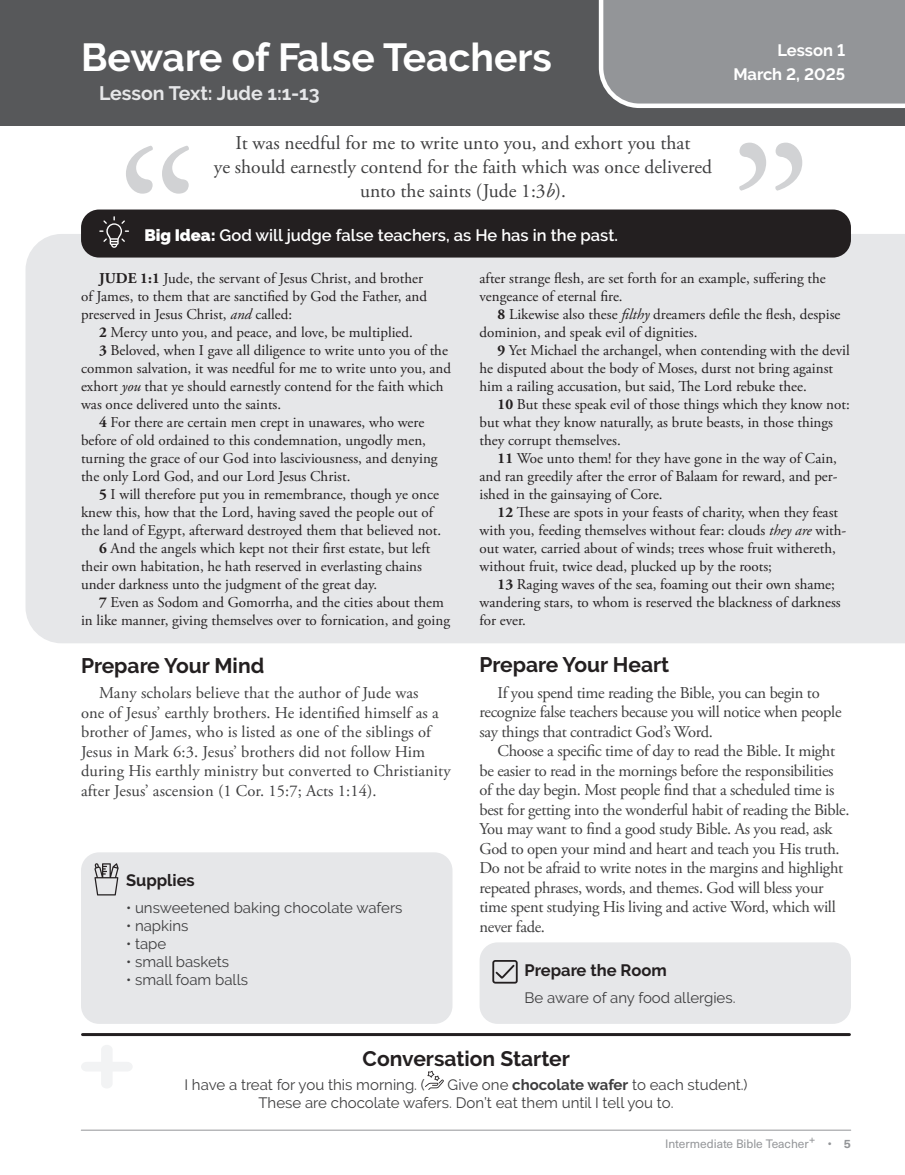
<style>
.page{position:relative;width:905px;height:1175px;background:#fff}
.page>*{position:absolute;margin:0;border:0;box-sizing:border-box;transform-origin:0 0}
.t1{font:700 39px "Raleway";color:#fff}
.t2{font:700 21px "Raleway";color:#231f20}
.t3{font:19.5px/24px "Adobe Garamond Pro";color:#3e3e3f;text-align:center}
.t4{font:700 19.5px "Raleway";color:#e6e7e9}
.t5{font:16.5px/19.5px "Adobe Garamond Pro";letter-spacing:-.02em;color:#3e3e3f}
.t6{font:16.5px/19.5px "Adobe Garamond Pro";letter-spacing:.005em;color:#3e3e3f}
.t7{font:600 16.5px "Raleway";color:#fff}
.t8{font:700 16.5px "Raleway";color:#231f20}
.t9{font:700 16.5px/24px "Raleway";color:#fff;text-align:right}
.t10{font:15px/18px "Adobe Garamond Pro";color:#231f20}
.t11{font:15px/18px "Raleway";color:#3e3e3f}
.t12{font:12px "Neue Haas Unica W1 G";color:#939598}
.s1{font-style:italic}
.s2{font-weight:900}
.s3{font-weight:700}
</style>
<div class="page">
<hr style="left:81px;top:1129px;width:769px;height:1px;background:#939598">
<div style="left:26px;top:234px;width:878px;height:409px;background:#e6e7e9"></div>
<div style="left:81px;top:209px;width:769px;height:48px;background:#231f20;border-radius:18px"></div>
<svg style="left:126px;top:146px;width:63px;height:48px"></svg>
<svg style="left:739px;top:143px;width:63px;height:48px"></svg>
<svg style="left:99px;top:216px;width:30px;height:32px"></svg>
<div style="left:0;top:0;width:904px;height:126px;background:#57585a"></div>
<svg style="left:598px;top:0;width:306px;height:108px;background:#97999c"></svg>
<hr style="left:82px;top:1033px;width:767px;height:3px;background:#231f20">
<svg style="left:81px;top:1045px;width:51px;height:43px"></svg>
<svg style="left:425px;top:1070px;width:19px;height:20px"></svg>
<div style="left:81px;top:852px;width:371px;height:171px;background:#e6e7e9;border-radius:18px"></div>
<svg style="left:94px;top:863px;width:25px;height:32px"></svg>
<div style="left:479px;top:942px;width:371px;height:81px;background:#e6e7e9;border-radius:18px"></div>
<svg style="left:492px;top:960px;width:25px;height:23px"></svg>
<p class="t1" style="left:81px;top:35px;width:472px">Beware of False Teachers</p>
<p class="t4" style="left:99px;top:82px;width:222px">Lesson Text: Jude 1:1-13</p>
<p class="t3" style="left:214px;top:131px;width:499px">It was needful for me to write unto you, and exhort you that<br>ye should earnestly contend for the faith which was once delivered unto the saints (Jude 1:3<span class="s1">b</span>).</p>
<p class="t7" style="left:144px;top:225px;width:475px"><span class="s2">Big Idea:</span> God will judge false teachers, as He has in the past.</p>
<p class="t9" style="left:733px;top:38px;width:113px">Lesson 1<br>March 2, 2025</p>
<p class="t10" style="left:81px;top:270px;width:347px;text-indent:18px"><span class="s3">JUDE 1:1</span> Jude, the servant of Jesus Christ, and brother of James, to them that are sanctified by God the Father, and preserved in Jesus Christ, <span class="s1">and</span> called:</p>
<p class="t10" style="left:99px;top:324px;width:315px"><span class="s3">2</span> Mercy unto you, and peace, and love, be multiplied.</p>
<p class="t10" style="left:81px;top:342px;width:371px;text-indent:18px"><span class="s3">3</span> Beloved, when I gave all diligence to write unto you of the common salvation, it was needful for me to write unto you, and exhort <span class="s1">you</span> that ye should earnestly contend for the faith which was once delivered unto the saints.</p>
<p class="t10" style="left:81px;top:414px;width:358px;text-indent:18px"><span class="s3">4</span> For there are certain men crept in unawares, who were before of old ordained to this condemnation, ungodly men, turning the grace of our God into lasciviousness, and denying the only Lord God, and our Lord Jesus Christ.</p>
<p class="t10" style="left:81px;top:486px;width:361px;text-indent:18px"><span class="s3">5</span> I will therefore put you in remembrance, though ye once knew this, how that the Lord, having saved the people out of the land of Egypt, afterward destroyed them that believed not.</p>
<p class="t10" style="left:81px;top:540px;width:351px;text-indent:18px"><span class="s3">6</span> And the angels which kept not their first estate, but left their own habitation, he hath reserved in everlasting chains under darkness unto the judgment of the great day.</p>
<p class="t10" style="left:81px;top:594px;width:370px;text-indent:18px"><span class="s3">7</span> Even as Sodom and Gomorrha, and the cities about them in like manner, giving themselves over to fornication, and going</p>
<p class="t2" style="left:81px;top:653px;width:185px">Prepare Your Mind</p>
<p class="t6" style="left:81px;top:683px;width:371px;text-indent:18px">Many scholars believe that the author of Jude was<br>one of Jesus’ earthly brothers. He identified himself as a brother of James, who is listed as one of the siblings of Jesus in Mark 6:3. Jesus’ brothers did not follow Him during His earthly ministry but converted to Christianity after Jesus’ ascension (1 Cor. 15:7; Acts 1:14).</p>
<p class="t8" style="left:126px;top:870px;width:70px">Supplies</p>
<p class="t11" style="left:126px;top:898px;width:278px">• unsweetened baking chocolate wafers</p>
<p class="t11" style="left:126px;top:916px;width:64px">• napkins</p>
<p class="t11" style="left:126px;top:934px;width:42px">• tape</p>
<p class="t11" style="left:126px;top:952px;width:105px">• small baskets</p>
<p class="t11" style="left:126px;top:970px;width:123px">• small foam balls</p>
<p class="t10" style="left:479px;top:270px;width:348px">after strange flesh, are set forth for an example, suffering the vengeance of eternal fire.</p>
<p class="t10" style="left:479px;top:306px;width:362px;text-indent:18px"><span class="s3">8</span> Likewise also these <span class="s1">filthy</span> dreamers defile the flesh, despise dominion, and speak evil of dignities.</p>
<p class="t10" style="left:479px;top:342px;width:371px;text-indent:18px"><span class="s3">9</span> Yet Michael the archangel, when contending with the devil he disputed about the body of Moses, durst not bring against him a railing accusation, but said, The Lord rebuke thee.</p>
<p class="t10" style="left:479px;top:396px;width:372px;text-indent:18px"><span class="s3">10</span> But these speak evil of those things which they know not: but what they know naturally, as brute beasts, in those things they corrupt themselves.</p>
<p class="t10" style="left:479px;top:450px;width:359px;text-align:justify;text-indent:18px"><span class="s3">11</span> Woe unto them! for they have gone in the way of Cain, and ran greedily after the error of Balaam for reward, and per&shy;ished in the gainsaying of Core.</p>
<p class="t10" style="left:479px;top:504px;width:368px;text-indent:18px"><span class="s3">12</span> These are spots in your feasts of charity, when they feast with you, feeding themselves without fear: clouds <span class="s1">they are</span> with&shy;out water, carried about of winds; trees whose fruit withereth, without fruit, twice dead, plucked up by the roots;</p>
<p class="t10" style="left:479px;top:576px;width:362px;text-indent:18px"><span class="s3">13</span> Raging waves of the sea, foaming out their own shame; wandering stars, to whom is reserved the blackness of darkness for ever.</p>
<p class="t2" style="left:479px;top:653px;width:191px">Prepare Your Heart</p>
<p class="t5" style="left:479px;top:683px;width:363px;text-indent:18px">If you spend time reading the Bible, you can begin to recognize false teachers because you will notice when people say things that contradict God’s Word.</p>
<p class="t5" style="left:479px;top:742px;width:371px;text-indent:18px">Choose a specific time of day to read the Bible. It might be easier to read in the mornings before the responsibilities of the day begin. Most people find that a scheduled time is best for getting into the wonderful habit of reading the Bible.<br>You may want to find a good study Bible. As you read, ask God to open your mind and heart and teach you His truth.<br>Do not be afraid to write notes in the margins and highlight repeated phrases, words, and themes. God will bless your time spent studying His living and active Word, which will never fade.</p>
<p class="t8" style="left:524px;top:960px;width:144px">Prepare the Room</p>
<p class="t11" style="left:524px;top:988px;width:212px">Be aware of any food allergies.</p>
<p class="t2" style="left:362px;top:1046px;width:209px">Conversation Starter</p>
<p class="t11" style="left:184px;top:1075px;width:242px">I have a treat for you this morning. (</p>
<p class="t11" style="left:258px;top:1075px;width:490px;text-indent:189px">Give one <span class="s3">chocolate wafer</span> to each student.)<br>These are chocolate wafers. Don’t eat them until I tell you to.</p>
<p class="t12" style="left:665px;top:1135px;width:187px">Intermediate Bible Teacher+ • <span class="s3">5</span></p>
</div>
